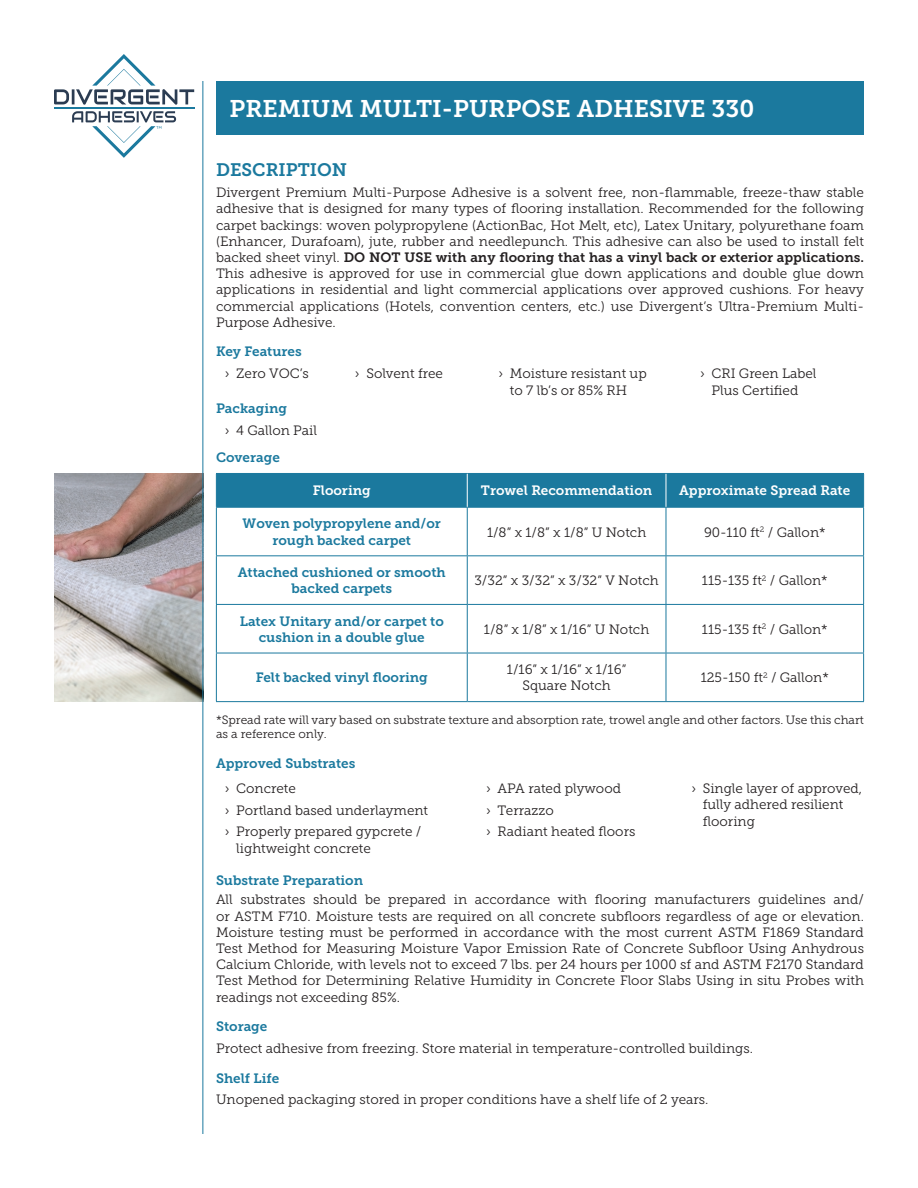
<style>
.page{position:relative;width:918px;height:1188px;background:#fff}
.page>*{position:absolute;margin:0;border:0;box-sizing:border-box;transform-origin:0 0}
.t1{font:24px "Museo Slab 700";color:#fff}
.t2{font:18px "Museo Slab 700";color:#1b799e}
.t3{font:13.5px/16.2px "Museo Slab 300";color:#231f20}
.t4{font:13.5px/16.2px "Museo Slab 700";color:#1b799e;text-align:center}
.t5{font:13.5px "Museo Slab 700";color:#231f20}
.t6{font:13.5px "Museo Slab 700";color:#fff}
.t7{font:12px/14.4px "Museo Slab 300";color:#231f20}
.s1{font-family:"Museo Slab 300"}
</style>
<div class="page">
<img style="left:54px;top:473px;width:148px;height:229px">
<hr style="left:202px;top:81px;width:1px;height:1053px;background:#1b799e">
<div style="left:217px;top:474px;width:646px;height:33px;background:#1b799e"></div>
<hr style="left:216px;top:473px;width:251px;height:1px;background:#1b799e">
<hr style="left:216px;top:474px;width:1px;height:33px;background:#1b799e">
<hr style="left:467px;top:473px;width:199px;height:1px;background:#1b799e">
<hr style="left:666px;top:473px;width:198px;height:1px;background:#1b799e">
<hr style="left:863px;top:474px;width:1px;height:33px;background:#1b799e">
<hr style="left:216px;top:507px;width:251px;height:1px;background:#1b799e">
<hr style="left:216px;top:508px;width:1px;height:47px;background:#1b799e">
<hr style="left:467px;top:507px;width:199px;height:1px;background:#1b799e">
<hr style="left:467px;top:508px;width:1px;height:47px;background:#1b799e">
<hr style="left:666px;top:507px;width:198px;height:1px;background:#1b799e">
<hr style="left:666px;top:508px;width:1px;height:47px;background:#1b799e">
<hr style="left:863px;top:508px;width:1px;height:47px;background:#1b799e">
<hr style="left:216px;top:555px;width:251px;height:1px;background:#1b799e">
<hr style="left:216px;top:556px;width:1px;height:48px;background:#1b799e">
<hr style="left:467px;top:555px;width:199px;height:1px;background:#1b799e">
<hr style="left:467px;top:556px;width:1px;height:48px;background:#1b799e">
<hr style="left:666px;top:555px;width:198px;height:1px;background:#1b799e">
<hr style="left:666px;top:556px;width:1px;height:48px;background:#1b799e">
<hr style="left:863px;top:556px;width:1px;height:48px;background:#1b799e">
<hr style="left:216px;top:604px;width:251px;height:1px;background:#1b799e">
<hr style="left:216px;top:605px;width:1px;height:48px;background:#1b799e">
<hr style="left:467px;top:604px;width:199px;height:1px;background:#1b799e">
<hr style="left:467px;top:605px;width:1px;height:48px;background:#1b799e">
<hr style="left:666px;top:604px;width:198px;height:1px;background:#1b799e">
<hr style="left:666px;top:605px;width:1px;height:48px;background:#1b799e">
<hr style="left:863px;top:605px;width:1px;height:48px;background:#1b799e">
<hr style="left:216px;top:653px;width:251px;height:1px;background:#1b799e">
<hr style="left:216px;top:653px;width:1px;height:48px;background:#1b799e">
<hr style="left:467px;top:653px;width:199px;height:1px;background:#1b799e">
<hr style="left:467px;top:653px;width:1px;height:48px;background:#1b799e">
<hr style="left:666px;top:653px;width:198px;height:1px;background:#1b799e">
<hr style="left:666px;top:653px;width:1px;height:48px;background:#1b799e">
<hr style="left:863px;top:653px;width:1px;height:48px;background:#1b799e">
<hr style="left:216px;top:701px;width:251px;height:1px;background:#1b799e">
<hr style="left:467px;top:701px;width:199px;height:1px;background:#1b799e">
<hr style="left:666px;top:701px;width:198px;height:1px;background:#1b799e">
<hr style="left:467px;top:474px;width:1px;height:33px;background:#fff">
<hr style="left:666px;top:474px;width:1px;height:33px;background:#fff">
<svg style="left:54px;top:54px;width:140px;height:104px"></svg>
<div style="left:216px;top:81px;width:648px;height:54px;background:#1b799e"></div>
<h1 class="t1" style="left:230px;top:95px;width:526px">PREMIUM MULTI-PURPOSE ADHESIVE 330</h1>
<h2 class="t2" style="left:216px;top:159px;width:133px">DESCRIPTION</h2>
<p class="t3" style="left:216px;top:184px;width:650px;text-align:justify">Divergent Premium Multi-Purpose Adhesive is a solvent free, non-flammable, freeze-thaw stable adhesive that is designed for many types of flooring installation. Recommended for the following carpet backings: woven polypropylene (ActionBac, Hot Melt, etc), Latex Unitary, polyurethane foam (Enhancer, Durafoam), jute, rubber and needlepunch. This adhesive can also be used to install felt</p>
<p class="t5" style="left:216px;top:250px;width:650px"><span class="s1">backed sheet vinyl.</span> DO NOT USE with any flooring that has a vinyl back or exterior applications.</p>
<p class="t3" style="left:216px;top:265px;width:650px;text-align:justify">This adhesive is approved for use in commercial glue down applications and double glue down applications in residential and light commercial applications over approved cushions. For heavy commercial applications (Hotels, convention centers, etc.) use Divergent’s Ultra-Premium Multi-Purpose Adhesive.</p>
<p class="t4" style="left:216px;top:344px;width:87px">Key Features</p>
<p class="t3" style="left:225px;top:366px;width:86px">› Zero VOC’s</p>
<p class="t3" style="left:355px;top:366px;width:90px">› Solvent free</p>
<p class="t3" style="left:510px;top:366px;width:138px;text-indent:-11px">› Moisture resistant up to 7 lb’s or 85% RH</p>
<p class="t3" style="left:700px;top:366px;width:118px;text-align:center">› CRI Green Label<br>Plus Certified</p>
<p class="t4" style="left:216px;top:400px;width:73px">Packaging</p>
<p class="t3" style="left:225px;top:422px;width:94px">› 4 Gallon Pail</p>
<p class="t4" style="left:216px;top:449px;width:65px">Coverage</p>
<p class="t6" style="left:313px;top:483px;width:59px">Flooring</p>
<p class="t6" style="left:481px;top:483px;width:173px">Trowel Recommendation</p>
<p class="t6" style="left:679px;top:483px;width:172px">Approximate Spread Rate</p>
<p class="t4" style="left:243px;top:516px;width:200px">Woven polypropylene and/or rough backed carpet</p>
<p class="t3" style="left:487px;top:524px;width:161px">1/8” x 1/8” x 1/8” U Notch</p>
<p class="t3" style="left:704px;top:524px;width:123px">90-110 ft<sup>2</sup> / Gallon*</p>
<p class="t4" style="left:238px;top:564px;width:209px">Attached cushioned or smooth backed carpets</p>
<p class="t3" style="left:474px;top:573px;width:186px">3/32” x 3/32” x 3/32” V Notch</p>
<p class="t3" style="left:702px;top:573px;width:127px">115-135 ft<sup>2</sup> / Gallon*</p>
<p class="t4" style="left:240px;top:613px;width:206px">Latex Unitary and/or carpet to cushion in a double glue</p>
<p class="t3" style="left:484px;top:621px;width:167px">1/8” x 1/8” x 1/16” U Notch</p>
<p class="t3" style="left:702px;top:621px;width:127px">115-135 ft<sup>2</sup> / Gallon*</p>
<p class="t4" style="left:256px;top:670px;width:174px">Felt backed vinyl flooring</p>
<p class="t3" style="left:507px;top:662px;width:121px;text-align:center">1/16” x 1/16” x 1/16”<br>Square Notch</p>
<p class="t3" style="left:701px;top:670px;width:130px">125-150 ft<sup>2</sup> / Gallon*</p>
<p class="t7" style="left:216px;top:713px;width:650px">*Spread rate will vary based on substrate texture and absorption rate, trowel angle and other factors. Use this chart as a reference only.</p>
<p class="t4" style="left:216px;top:755px;width:141px">Approved Substrates</p>
<p class="t3" style="left:225px;top:778px;width:205px;line-height:21.6px">› Concrete<br>› Portland based underlayment › Properly prepared gypcrete /</p>
<p class="t3" style="left:236px;top:840px;width:136px">lightweight concrete</p>
<p class="t3" style="left:486px;top:778px;width:151px;line-height:21.6px">› APA rated plywood<br>› Terrazzo<br>› Radiant heated floors</p>
<p class="t3" style="left:703px;top:780px;width:161px;text-indent:-11px">› Single layer of approved, fully adhered resilient flooring</p>
<p class="t4" style="left:216px;top:873px;width:149px">Substrate Preparation</p>
<p class="t3" style="left:216px;top:892px;width:650px;text-align:justify">All substrates should be prepared in accordance with flooring manufacturers guidelines and/ or ASTM F710. Moisture tests are required on all concrete subfloors regardless of age or elevation.<br>Moisture testing must be performed in accordance with the most current ASTM F1869 Standard Test Method for Measuring Moisture Vapor Emission Rate of Concrete Subfloor Using Anhydrous Calcium Chloride, with levels not to exceed 7 lbs. per 24 hours per 1000 sf and ASTM F2170 Standard Test Method for Determining Relative Humidity in Concrete Floor Slabs Using in situ Probes with readings not exceeding 85%.</p>
<p class="t4" style="left:216px;top:1019px;width:53px">Storage</p>
<p class="t3" style="left:216px;top:1040px;width:539px">Protect adhesive from freezing. Store material in temperature-controlled buildings.</p>
<p class="t4" style="left:216px;top:1070px;width:65px">Shelf Life</p>
<p class="t3" style="left:216px;top:1092px;width:494px">Unopened packaging stored in proper conditions have a shelf life of 2 years.</p>
</div>
